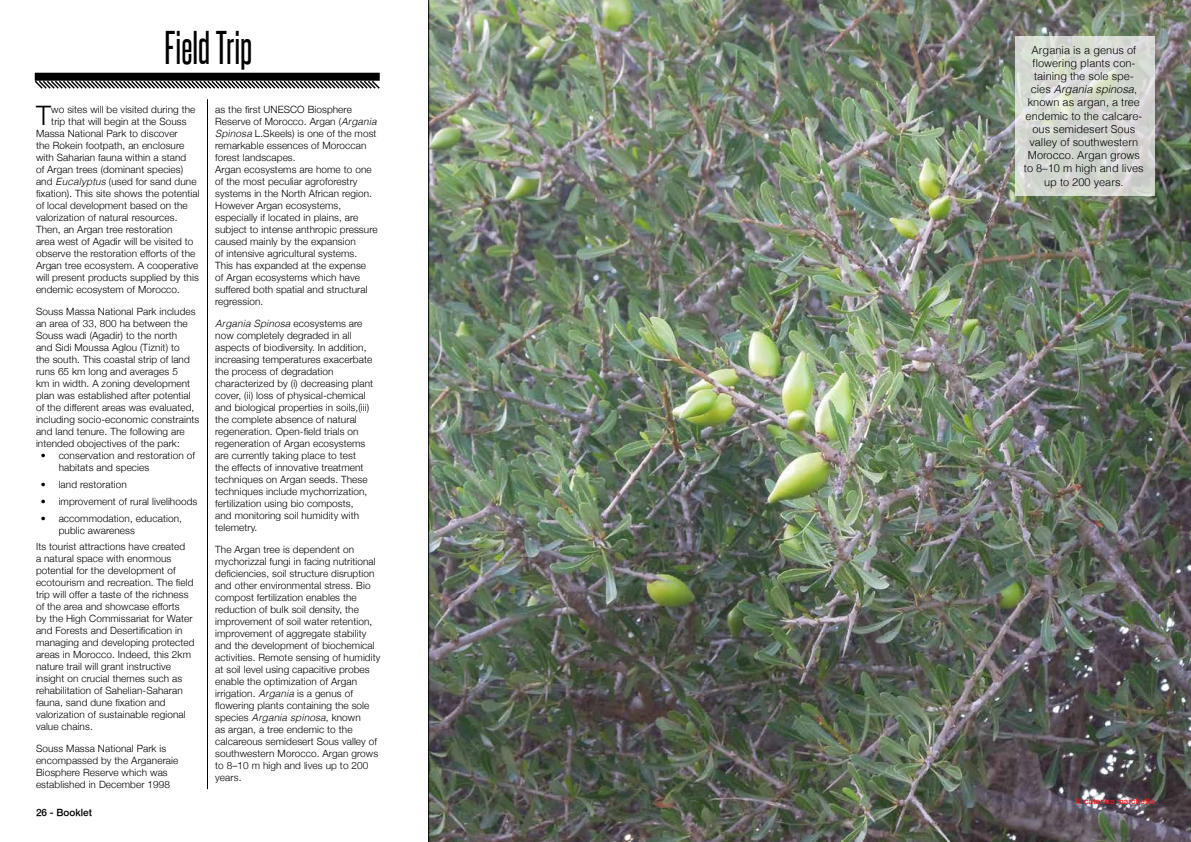
<style>
.page{position:relative;width:1191px;height:842px;background:#fff}
.page>*{position:absolute;margin:0;border:0;box-sizing:border-box;transform-origin:0 0}
.t1{font:40px "Steelfish Rg";color:#000}
.t2{font:300 26.8px "Helvetica Neue";color:#000}
.t3{font:300 11px/13.2px "Helvetica";color:#000;text-align:center}
.t4{font:300 10px/12px "Helvetica Neue";letter-spacing:.01em;color:#000}
.t5{font:italic 300 10px "Helvetica";letter-spacing:.01em;color:#000}
.t6{font:500 10px "Helvetica Neue";color:#000}
.t7{font:500 8px "Helvetica Neue";letter-spacing:.01em;color:#f5151b}
.s1{font-family:"Helvetica";font-style:italic}
.s2{font-family:"Helvetica Neue";font-style:normal}
.s3{font-style:italic}
</style>
<div class="page">
<hr style="left:207px;top:99px;width:1px;height:690px;background:#000">
<div style="left:35px;top:73px;width:345px;height:8px;background:#000"></div>
<svg style="left:34px;top:79px;width:346px;height:10px"></svg>
<img style="left:428px;top:0;width:763px;height:842px">
<svg style="left:1015px;top:36px;width:140px;height:160px;background:#d5d9d2"></svg>
<h1 class="t1" style="left:165px;top:23px;width:89px">Field Trip</h1>
<p class="t4" style="left:215px;top:104px;width:164px">as the first UNESCO Biosphere<br>Reserve of Morocco. Argan (<span class="s1">Argania<br>Spinosa</span> L.Skeels) is one of the most remarkable essences of Moroccan forest landscapes.<br>Argan ecosystems are home to one of the most peculiar agroforestry systems in the North African region.<br>However Argan ecosystems, especially if located in plains, are subject to intense anthropic pressure caused mainly by the expansion<br>of intensive agricultural systems.<br>This has expanded at the expense<br>of Argan ecosystems which have suffered both spatial and structural regression.</p>
<p class="t5" style="left:215px;top:316px;width:149px">Argania Spinosa <span class="s2">ecosystems are</span></p>
<p class="t4" style="left:215px;top:329px;width:159px">now completely degraded in all aspects of biodiversity. In addition, increasing temperatures exacerbate the process of degradation characterized by (i) decreasing plant cover, (ii) loss of physical-chemical and biological properties in soils,(iii) the complete absence of natural regeneration. Open-field trials on regeneration of Argan ecosystems are currently taking place to test<br>the effects of innovative treatment techniques on Argan seeds. These techniques include mychorrization, fertilization using bio composts,<br>and monitoring soil humidity with telemetry.</p>
<p class="t4" style="left:215px;top:543px;width:167px">The Argan tree is dependent on mychorizzal fungi in facing nutritional deficiencies, soil structure disruption and other environmental stress. Bio compost fertilization enables the reduction of bulk soil density, the improvement of soil water retention, improvement of aggregate stability and the development of biochemical activities. Remote sensing of humidity at soil level using capacitive probes enable the optimization of Argan irrigation. <span class="s1">Argania</span> is a genus of flowering plants containing the sole</p>
<p class="t5" style="left:215px;top:709px;width:147px"><span class="s2">species</span> Argania spinosa<span class="s2">, known</span></p>
<p class="t4" style="left:215px;top:723px;width:164px">as argan, a tree endemic to the calcareous semidesert Sous valley of southwestern Morocco. Argan grows to 8–10 m high and lives up to 200 years.</p>
<h2 class="t2" style="left:36px;top:100px;width:16px">T</h2>
<p class="t4" style="left:51px;top:104px;width:146px">wo sites will be visited during the</p>
<p class="t4" style="left:51px;top:116px;width:137px">trip that will begin at the Souss</p>
<p class="t4" style="left:36px;top:128px;width:143px">Massa National Park to discover</p>
<p class="t4" style="left:36px;top:140px;width:150px">the Rokein footpath, an enclosure</p>
<p class="t4" style="left:36px;top:152px;width:152px">with Saharian fauna within a stand</p>
<p class="t4" style="left:36px;top:164px;width:149px">of Argan trees (dominant species)</p>
<p class="t4" style="left:36px;top:176px;width:162px">and <span class="s1">Eucalyptus</span> (used for sand dune</p>
<p class="t4" style="left:36px;top:188px;width:165px">fixation). This site shows the potential</p>
<p class="t4" style="left:36px;top:200px;width:153px">of local development based on the</p>
<p class="t4" style="left:36px;top:212px;width:143px">valorization of natural resources.</p>
<p class="t4" style="left:36px;top:224px;width:138px">Then, an Argan tree restoration</p>
<p class="t4" style="left:36px;top:236px;width:159px">area west of Agadir will be visited to</p>
<p class="t4" style="left:36px;top:248px;width:161px">observe the restoration efforts of the</p>
<p class="t4" style="left:36px;top:260px;width:164px">Argan tree ecosystem. A cooperative</p>
<p class="t4" style="left:36px;top:272px;width:164px">will present products supplied by this</p>
<p class="t4" style="left:36px;top:284px;width:145px">endemic ecosystem of Morocco.</p>
<p class="t4" style="left:36px;top:305px;width:165px">Souss Massa National Park includes an area of 33, 800 ha between the Souss wadi (Agadir) to the north<br>and Sidi Moussa Aglou (Tiznit) to<br>the south. This coastal strip of land runs 65 km long and averages 5<br>km in width. A zoning development plan was established after potential of the different areas was evaluated, including socio-economic constraints and land tenure. The following are intended obojectives of the park:</p>
<p class="t4" style="left:59px;top:449px;width:138px;text-indent:-18px">• conservation and restoration of habitats and species</p>
<p class="t4" style="left:41px;top:478px;width:88px">• land restoration</p>
<p class="t4" style="left:41px;top:495px;width:158px">• improvement of rural livelihoods</p>
<p class="t4" style="left:59px;top:512px;width:125px;text-indent:-18px">• accommodation, education, public awareness</p>
<p class="t4" style="left:36px;top:540px;width:160px">Its tourist attractions have created<br>a natural space with enormous potential for the development of ecotourism and recreation. The field trip will offer a taste of the richness of the area and showcase efforts<br>by the High Commissariat for Water and Forests and Desertification in managing and developing protected areas in Morocco. Indeed, this 2km nature trail will grant instructive insight on crucial themes such as rehabilitation of Sahelian-Saharan fauna, sand dune fixation and valorization of sustainable regional value chains.</p>
<p class="t4" style="left:36px;top:742px;width:144px">Souss Massa National Park is encompassed by the Arganeraie<br>Biosphere Reserve which was established in December 1998</p>
<p class="t6" style="left:36px;top:806px;width:58px">26 - Booklet</p>
<p class="t3" style="left:1024px;top:43px;width:121px">Argania is a genus of flowering plants con&shy;taining the sole spe&shy;cies <span class="s3">Argania spinosa</span>, known as argan, a tree endemic to the calcare&shy;ous semidesert Sous valley of southwestern<br>Morocco. Argan grows to 8–10 m high and lives up to 200 years.</p>
<p class="t7" style="left:1075px;top:796px;width:81px">@ caterina marchetta</p>
</div>
